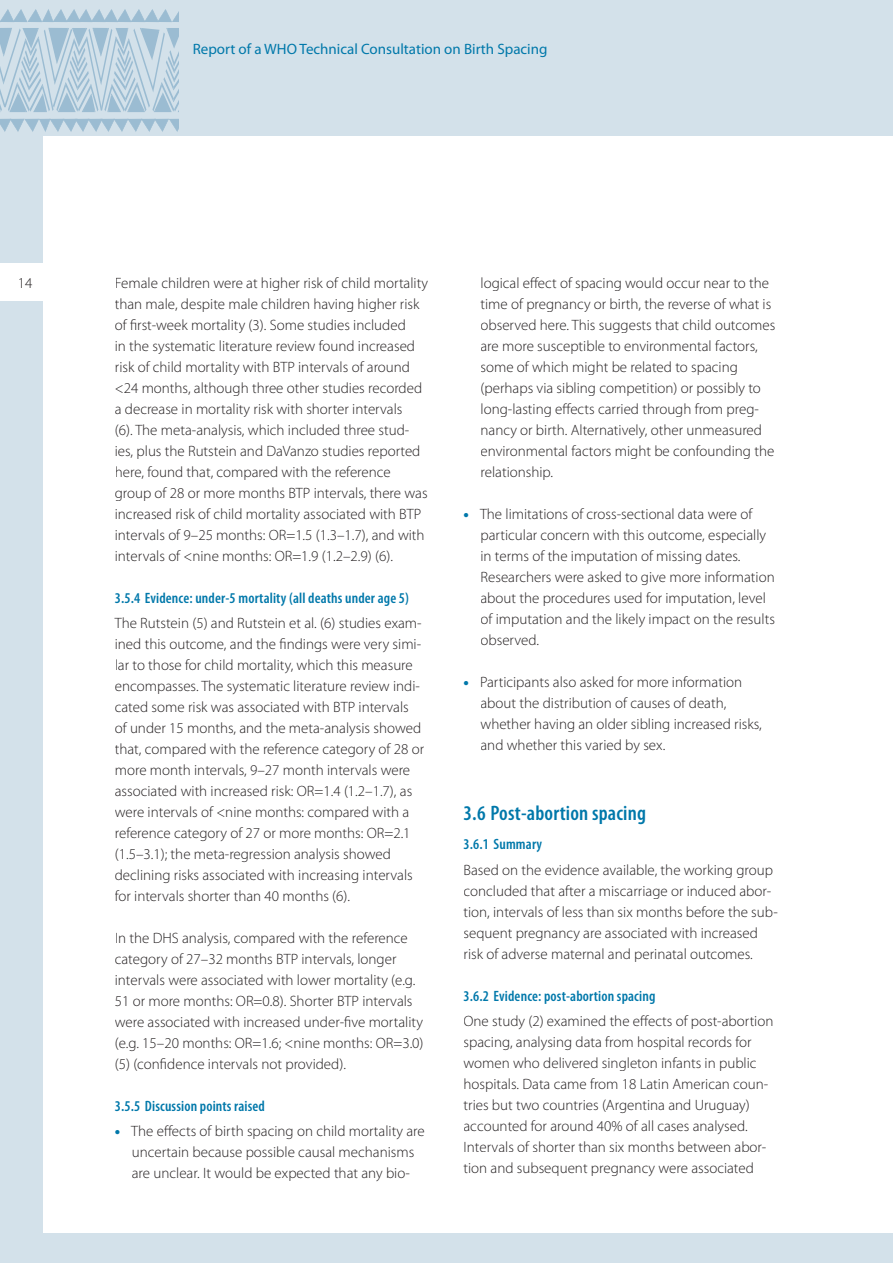
<style>
.page{position:relative;width:893px;height:1263px;background:#fff}
.page>*{position:absolute;margin:0;border:0;box-sizing:border-box;transform-origin:0 0}
.t1{font:600 condensed 21px "Myriad Pro";letter-spacing:.01em;color:#0078aa}
.t2{font:300 15px/21px "Myriad Pro";color:#231f20}
.t3{font:600 condensed 15px "Myriad Pro";letter-spacing:.01em;color:#0078aa}
.t4{font:15px "Myriad Pro";color:#0078aa}
.s1{font-weight:900;color:#0078aa}
</style>
<div class="page">
<div style="left:0;top:0;width:893px;height:135px;background:#d3e1ea"></div>
<div style="left:0;top:302px;width:43px;height:961px;background:#d3e1ea"></div>
<div style="left:0;top:1233px;width:893px;height:30px;background:#d3e1ea"></div>
<div style="left:0;top:0;width:43px;height:263px;background:#d3e1ea"></div>
<svg style="left:0;top:28px;width:179px;height:84px"></svg>
<svg style="left:0;top:119px;width:179px;height:13px"></svg>
<svg style="left:0;top:9px;width:179px;height:13px"></svg>
<p class="t4" style="left:193px;top:39px;width:356px">Report of a WHO Technical Consultation on Birth Spacing</p>
<p class="t2" style="left:18px;top:272px;width:16px">14</p>
<p class="t2" style="left:115px;top:272px;width:315px">Female children were at higher risk of child mortality than male, despite male children having higher risk of first-week mortality (3). Some studies included<br>in the systematic literature review found increased risk of child mortality with BTP intervals of around &lt;24 months, although three other studies recorded a decrease in mortality risk with shorter intervals<br>(6). The meta-analysis, which included three stud&shy;ies, plus the Rutstein and DaVanzo studies reported here, found that, compared with the reference group of 28 or more months BTP intervals, there was increased risk of child mortality associated with BTP intervals of 9–25 months: OR=1.5 (1.3–1.7), and with intervals of &lt;nine months: OR=1.9 (1.2–2.9) (6).</p>
<p class="t3" style="left:115px;top:589px;width:296px">3.5.4 Evidence: under-5 mortality (all deaths under age 5)</p>
<p class="t2" style="left:115px;top:612px;width:311px">The Rutstein (5) and Rutstein et al. (6) studies exam&shy;ined this outcome, and the findings were very simi&shy;lar to those for child mortality, which this measure encompasses. The systematic literature review indi&shy;cated some risk was associated with BTP intervals of under 15 months, and the meta-analysis showed that, compared with the reference category of 28 or more month intervals, 9–27 month intervals were associated with increased risk: OR=1.4 (1.2–1.7), as were intervals of &lt;nine months: compared with a reference category of 27 or more months: OR=2.1 (1.5–3.1); the meta-regression analysis showed declining risks associated with increasing intervals for intervals shorter than 40 months (6).</p>
<p class="t2" style="left:115px;top:927px;width:310px">In the DHS analysis, compared with the reference category of 27–32 months BTP intervals, longer intervals were associated with lower mortality (e.g.<br>51 or more months: OR=0.8). Shorter BTP intervals were associated with increased under-five mortality (e.g. 15–20 months: OR=1.6; &lt;nine months: OR=3.0) (5) (confidence intervals not provided).</p>
<p class="t3" style="left:115px;top:1098px;width:152px">3.5.5 Discussion points raised</p>
<p class="t2" style="left:115px;top:1120px;width:311px;text-align:center"><span class="s1">•</span> The effects of birth spacing on child mortality are uncertain because possible causal mechanisms<br>are unclear. It would be expected that any bio-</p>
<p class="t2" style="left:480px;top:272px;width:296px">logical effect of spacing would occur near to the time of pregnancy or birth, the reverse of what is observed here. This suggests that child outcomes are more susceptible to environmental factors, some of which might be related to spacing (perhaps via sibling competition) or possibly to long-lasting effects carried through from preg&shy;nancy or birth. Alternatively, other unmeasured environmental factors might be confounding the relationship.</p>
<p class="t2" style="left:480px;top:503px;width:296px;text-indent:-17px"><span class="s1">•</span> The limitations of cross-sectional data were of particular concern with this outcome, especially in terms of the imputation of missing dates.<br>Researchers were asked to give more information about the procedures used for imputation, level of imputation and the likely impact on the results observed.</p>
<p class="t2" style="left:480px;top:672px;width:283px;text-indent:-17px"><span class="s1">•</span> Participants also asked for more information about the distribution of causes of death, whether having an older sibling increased risks, and whether this varied by sex.</p>
<h1 class="t1" style="left:463px;top:801px;width:184px">3.6 Post-abortion spacing</h1>
<p class="t3" style="left:463px;top:836px;width:80px">3.6.1 Summary</p>
<p class="t2" style="left:463px;top:859px;width:316px">Based on the evidence available, the working group concluded that after a miscarriage or induced abor&shy;tion, intervals of less than six months before the sub&shy;sequent pregnancy are associated with increased risk of adverse maternal and perinatal outcomes.</p>
<p class="t3" style="left:463px;top:987px;width:193px">3.6.2 Evidence: post-abortion spacing</p>
<p class="t2" style="left:463px;top:1010px;width:311px">One study (2) examined the effects of post-abortion spacing, analysing data from hospital records for women who delivered singleton infants in public hospitals. Data came from 18 Latin American coun&shy;tries but two countries (Argentina and Uruguay) accounted for around 40% of all cases analysed.<br>Intervals of shorter than six months between abor&shy;tion and subsequent pregnancy were associated</p>
</div>
